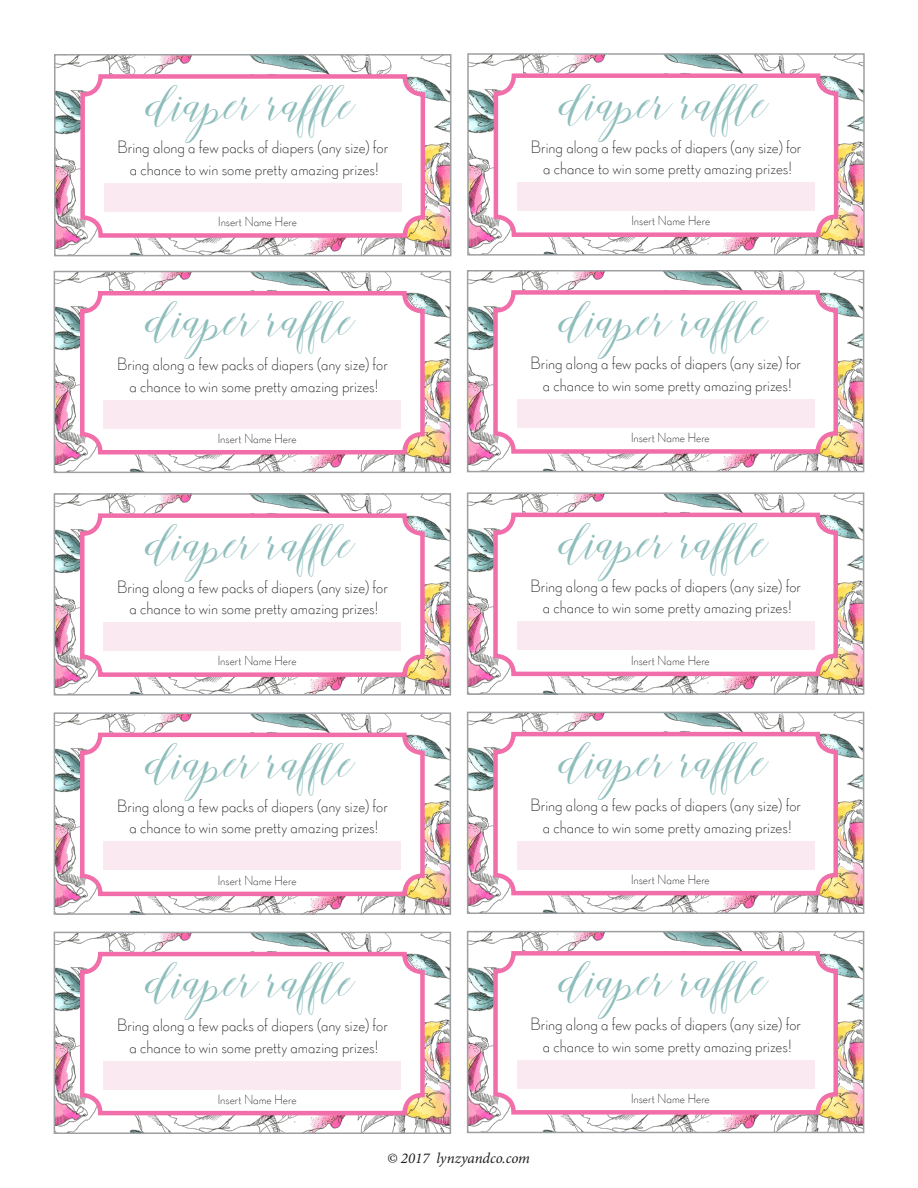
<style>
.page{position:relative;width:918px;height:1188px;background:#fff}
.page>*{position:absolute;margin:0;border:0;box-sizing:border-box;transform-origin:0 0}
.t1{font:45px "Mallicot Script";color:#8ebebc}
.t2{font:300 18px "ADELE";color:#231f20}
.t3{font:italic 15px "Minion Pro";letter-spacing:-.005em;color:#231f20}
.t4{font:300 13.5px "ADELE";color:#231f20}
</style>
<div class="page">
<img style="left:470px;top:56px;width:392px;height:197px">
<div style="left:467px;top:53px;width:398px;height:203px;border:2px solid #9d9fa2"></div>
<img style="left:470px;top:934px;width:391px;height:196px">
<div style="left:467px;top:931px;width:397px;height:202px;border:2px solid #9d9fa2"></div>
<img style="left:470px;top:273px;width:391px;height:196px">
<div style="left:467px;top:270px;width:397px;height:202px;border:2px solid #9d9fa2"></div>
<img style="left:470px;top:495px;width:391px;height:197px">
<div style="left:467px;top:492px;width:397px;height:203px;border:2px solid #9d9fa2"></div>
<img style="left:470px;top:715px;width:391px;height:196px">
<div style="left:467px;top:712px;width:397px;height:202px;border:2px solid #9d9fa2"></div>
<img style="left:57px;top:57px;width:392px;height:196px">
<div style="left:54px;top:54px;width:398px;height:202px;border:2px solid #9d9fa2"></div>
<img style="left:57px;top:935px;width:391px;height:196px">
<div style="left:54px;top:932px;width:397px;height:202px;border:2px solid #9d9fa2"></div>
<img style="left:57px;top:274px;width:391px;height:196px">
<div style="left:54px;top:271px;width:397px;height:202px;border:2px solid #9d9fa2"></div>
<img style="left:57px;top:496px;width:391px;height:197px">
<div style="left:54px;top:493px;width:397px;height:203px;border:2px solid #9d9fa2"></div>
<img style="left:57px;top:715px;width:391px;height:197px">
<div style="left:54px;top:712px;width:397px;height:203px;border:2px solid #9d9fa2"></div>
<div style="left:496px;top:76px;width:340px;height:159px;background:#fff;border-radius:18px"></div>
<div style="left:494px;top:73px;width:344px;height:164px;border:4px solid #f16eaa;border-radius:18px"></div>
<div style="left:496px;top:953px;width:340px;height:159px;background:#fff;border-radius:18px"></div>
<div style="left:493px;top:951px;width:345px;height:164px;border:4px solid #f16eaa;border-radius:18px"></div>
<div style="left:496px;top:292px;width:340px;height:159px;background:#fff;border-radius:18px"></div>
<div style="left:493px;top:290px;width:345px;height:164px;border:4px solid #f16eaa;border-radius:18px"></div>
<div style="left:496px;top:515px;width:340px;height:159px;background:#fff;border-radius:18px"></div>
<div style="left:493px;top:513px;width:345px;height:163px;border:4px solid #f16eaa;border-radius:18px"></div>
<div style="left:496px;top:734px;width:340px;height:159px;background:#fff;border-radius:18px"></div>
<div style="left:493px;top:732px;width:345px;height:163px;border:4px solid #f16eaa;border-radius:18px"></div>
<div style="left:83px;top:76px;width:340px;height:159px;background:#fff;border-radius:18px"></div>
<div style="left:80px;top:74px;width:345px;height:164px;border:4px solid #f16eaa;border-radius:18px"></div>
<div style="left:82px;top:954px;width:340px;height:159px;background:#fff;border-radius:18px"></div>
<div style="left:80px;top:952px;width:345px;height:163px;border:4px solid #f16eaa;border-radius:18px"></div>
<div style="left:82px;top:293px;width:340px;height:159px;background:#fff;border-radius:18px"></div>
<div style="left:80px;top:291px;width:345px;height:163px;border:4px solid #f16eaa;border-radius:18px"></div>
<div style="left:82px;top:516px;width:340px;height:159px;background:#fff;border-radius:18px"></div>
<div style="left:80px;top:513px;width:345px;height:164px;border:4px solid #f16eaa;border-radius:18px"></div>
<div style="left:82px;top:735px;width:340px;height:159px;background:#fff;border-radius:18px"></div>
<div style="left:80px;top:733px;width:345px;height:163px;border:4px solid #f16eaa;border-radius:18px"></div>
<div style="left:517px;top:183px;width:298px;height:28px;background:#fbe9f1"></div>
<div style="left:517px;top:1060px;width:298px;height:29px;background:#fbe9f1"></div>
<div style="left:517px;top:399px;width:298px;height:29px;background:#fbe9f1"></div>
<div style="left:517px;top:622px;width:298px;height:28px;background:#fbe9f1"></div>
<div style="left:517px;top:841px;width:298px;height:28px;background:#fbe9f1"></div>
<div style="left:104px;top:183px;width:298px;height:29px;background:#fbe9f1"></div>
<div style="left:103px;top:1061px;width:298px;height:28px;background:#fbe9f1"></div>
<div style="left:103px;top:400px;width:298px;height:28px;background:#fbe9f1"></div>
<div style="left:103px;top:622px;width:298px;height:29px;background:#fbe9f1"></div>
<div style="left:103px;top:842px;width:298px;height:28px;background:#fbe9f1"></div>
<p class="t1" style="left:150px;top:72px;width:207px">diaper raffle</p>
<p class="t2" style="left:117px;top:139px;width:272px">Bring along a few packs of diapers (any size) for</p>
<p class="t2" style="left:130px;top:161px;width:250px">a chance to win some pretty amazing prizes!</p>
<p class="t1" style="left:563px;top:71px;width:207px">diaper raffle</p>
<p class="t2" style="left:531px;top:139px;width:272px">Bring along a few packs of diapers (any size) for</p>
<p class="t2" style="left:543px;top:160px;width:250px">a chance to win some pretty amazing prizes!</p>
<p class="t4" style="left:218px;top:216px;width:81px">Insert Name Here</p>
<p class="t4" style="left:631px;top:215px;width:81px">Insert Name Here</p>
<p class="t1" style="left:150px;top:288px;width:207px">diaper raffle</p>
<p class="t2" style="left:117px;top:356px;width:272px">Bring along a few packs of diapers (any size) for</p>
<p class="t2" style="left:130px;top:378px;width:250px">a chance to win some pretty amazing prizes!</p>
<p class="t1" style="left:563px;top:288px;width:207px">diaper raffle</p>
<p class="t2" style="left:530px;top:355px;width:272px">Bring along a few packs of diapers (any size) for</p>
<p class="t2" style="left:543px;top:377px;width:250px">a chance to win some pretty amazing prizes!</p>
<p class="t4" style="left:217px;top:433px;width:81px">Insert Name Here</p>
<p class="t4" style="left:631px;top:432px;width:81px">Insert Name Here</p>
<p class="t1" style="left:150px;top:511px;width:207px">diaper raffle</p>
<p class="t2" style="left:117px;top:579px;width:272px">Bring along a few packs of diapers (any size) for</p>
<p class="t2" style="left:130px;top:600px;width:250px">a chance to win some pretty amazing prizes!</p>
<p class="t1" style="left:563px;top:510px;width:207px">diaper raffle</p>
<p class="t2" style="left:530px;top:578px;width:272px">Bring along a few packs of diapers (any size) for</p>
<p class="t2" style="left:543px;top:600px;width:250px">a chance to win some pretty amazing prizes!</p>
<p class="t4" style="left:217px;top:655px;width:81px">Insert Name Here</p>
<p class="t4" style="left:631px;top:654px;width:81px">Insert Name Here</p>
<p class="t1" style="left:150px;top:730px;width:207px">diaper raffle</p>
<p class="t2" style="left:117px;top:798px;width:272px">Bring along a few packs of diapers (any size) for</p>
<p class="t2" style="left:130px;top:820px;width:250px">a chance to win some pretty amazing prizes!</p>
<p class="t1" style="left:563px;top:729px;width:207px">diaper raffle</p>
<p class="t2" style="left:530px;top:797px;width:272px">Bring along a few packs of diapers (any size) for</p>
<p class="t2" style="left:543px;top:819px;width:250px">a chance to win some pretty amazing prizes!</p>
<p class="t4" style="left:217px;top:874px;width:81px">Insert Name Here</p>
<p class="t4" style="left:631px;top:873px;width:81px">Insert Name Here</p>
<p class="t1" style="left:150px;top:949px;width:207px">diaper raffle</p>
<p class="t2" style="left:117px;top:1017px;width:272px">Bring along a few packs of diapers (any size) for</p>
<p class="t2" style="left:130px;top:1039px;width:250px">a chance to win some pretty amazing prizes!</p>
<p class="t1" style="left:563px;top:949px;width:207px">diaper raffle</p>
<p class="t2" style="left:530px;top:1016px;width:272px">Bring along a few packs of diapers (any size) for</p>
<p class="t2" style="left:543px;top:1038px;width:250px">a chance to win some pretty amazing prizes!</p>
<p class="t4" style="left:217px;top:1093px;width:81px">Insert Name Here</p>
<p class="t4" style="left:631px;top:1093px;width:81px">Insert Name Here</p>
<p class="t3" style="left:387px;top:1147px;width:144px">© 2017 lynzyandco.com</p>
</div>
